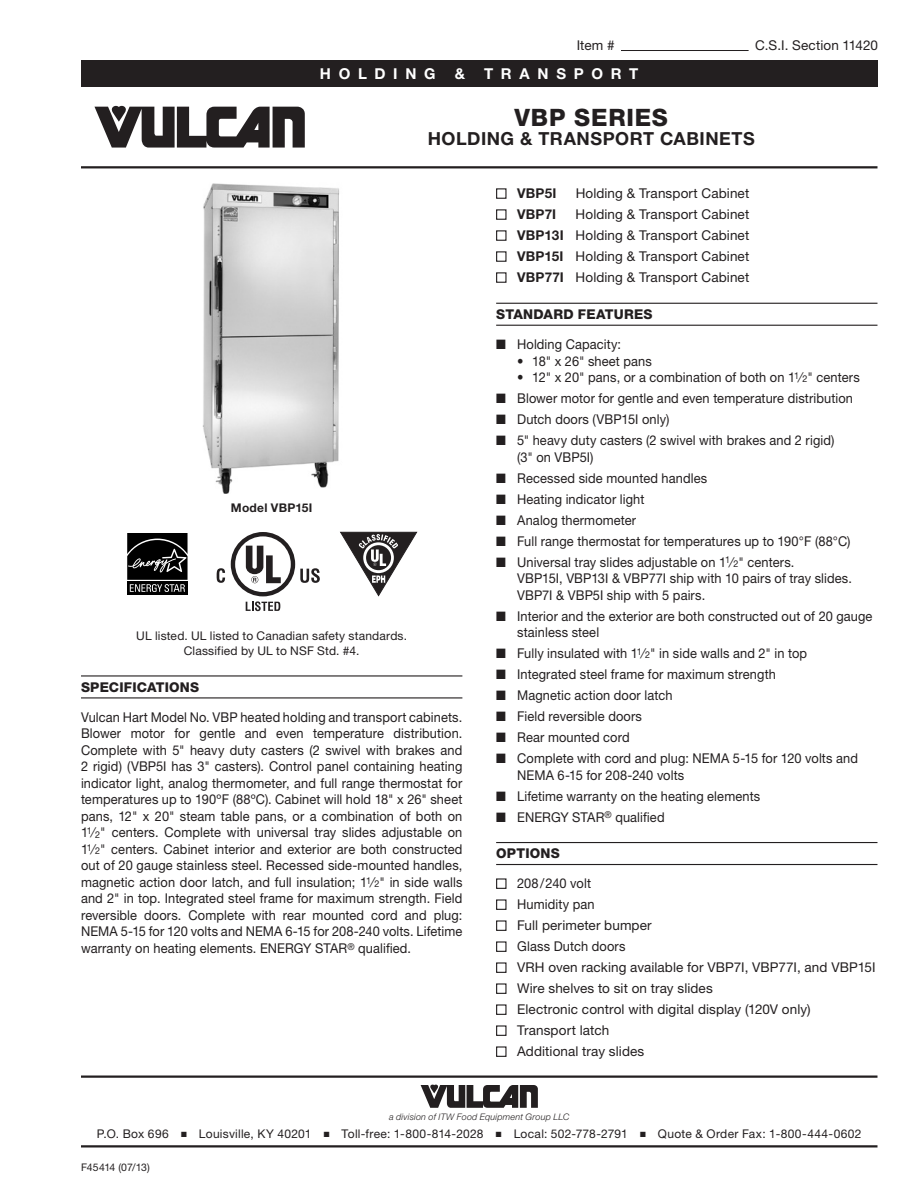
<style>
.page{position:relative;width:918px;height:1188px;background:#fff}
.page>*{position:absolute;margin:0;border:0;box-sizing:border-box;transform-origin:0 0}
.t1{font:800 24px "Helvetica Neue LT Std";letter-spacing:.035em;color:#231f20}
.Title_Sub_1{font:700 18px "Helvetica Neue LT Std";letter-spacing:.03em;color:#231f20}
.t2{font:700 15px "Helvetica Neue LT Std";letter-spacing:.51em;color:#fff}
.Body_1_Align-Justify{font:13.5px/16.5px "Helvetica Neue LT Std";letter-spacing:.01em;color:#231f20;scale:.95 1}
.Body_1_Align-Justify-2{font:13.5px "Helvetica Neue LT Std";letter-spacing:.01em;color:#231f20}
.Sub_Head_1{font:800 13.5px "Helvetica Neue LT Std";letter-spacing:.015em;color:#231f20}
.t3{font:700 13.5px "Helvetica Neue LT Std";letter-spacing:.015em;color:#231f20}
.Body_2_Align-Left{font:12px/15px "Helvetica Neue LT Std";letter-spacing:.015em;color:#231f20;text-align:center}
.Note-Image{font:700 12px "Helvetica Neue LT Std";letter-spacing:.02em;color:#231f20}
.t4{font:10.5px "Helvetica Neue LT Std";letter-spacing:-.01em;color:#231f20}
.t5{font:italic 300 9px "Helvetica Neue LT Std";letter-spacing:.02em;color:#231f20}
.s1{font-size:9.45px}
.s2{font-weight:700}
</style>
<div class="page">
<div style="left:81px;top:60px;width:796px;height:27px;background:#231f20"></div>
<hr style="left:81px;top:1076px;width:797px;height:2px;background:#231f20">
<svg style="left:421px;top:1085px;width:117px;height:23px"></svg>
<hr style="left:81px;top:1145px;width:797px;height:3px;background:#231f20">
<svg style="left:94px;top:106px;width:211px;height:42px"></svg>
<hr style="left:81px;top:166px;width:797px;height:2px;background:#231f20">
<hr style="left:621px;top:50px;width:128px;height:1px;background:#231f20">
<hr style="left:81px;top:675px;width:381px;height:2px;background:#231f20">
<hr style="left:81px;top:697px;width:381px;height:1px;background:#231f20">
<svg style="left:340px;top:532px;width:77px;height:65px"></svg>
<svg style="left:127px;top:533px;width:61px;height:62px;background:#292929"></svg>
<svg style="left:217px;top:568px;width:8px;height:15px"></svg>
<svg style="left:231px;top:532px;width:89px;height:79px"></svg>
<hr style="left:496px;top:303px;width:381px;height:1px;background:#231f20">
<hr style="left:496px;top:325px;width:381px;height:1px;background:#231f20">
<hr style="left:496px;top:842px;width:381px;height:1px;background:#231f20">
<hr style="left:496px;top:864px;width:381px;height:1px;background:#231f20">
<div style="left:496px;top:188px;width:11px;height:11px;border:1px solid #231f20"></div>
<div style="left:496px;top:209px;width:11px;height:11px;border:1px solid #231f20"></div>
<div style="left:496px;top:230px;width:11px;height:11px;border:1px solid #231f20"></div>
<div style="left:496px;top:251px;width:11px;height:11px;border:1px solid #231f20"></div>
<div style="left:496px;top:272px;width:11px;height:11px;border:1px solid #231f20"></div>
<div style="left:496px;top:878px;width:11px;height:11px;border:1px solid #231f20"></div>
<div style="left:496px;top:899px;width:11px;height:11px;border:1px solid #231f20"></div>
<div style="left:496px;top:920px;width:11px;height:11px;border:1px solid #231f20"></div>
<div style="left:496px;top:941px;width:11px;height:11px;border:1px solid #231f20"></div>
<div style="left:496px;top:962px;width:11px;height:11px;border:1px solid #231f20"></div>
<div style="left:496px;top:983px;width:11px;height:11px;border:1px solid #231f20"></div>
<div style="left:496px;top:1004px;width:11px;height:11px;border:1px solid #231f20"></div>
<div style="left:496px;top:1025px;width:11px;height:11px;border:1px solid #231f20"></div>
<div style="left:496px;top:1046px;width:11px;height:11px;border:1px solid #231f20"></div>
<img style="left:202px;top:183px;width:137px;height:311px">
<p class="Body_1_Align-Justify-2" style="left:577px;top:37px;width:39px">Item #</p>
<p class="Body_1_Align-Justify-2" style="left:755px;top:37px;width:124px">C.S.I. Section 11420</p>
<p class="t2" style="left:320px;top:64px;width:117px">HOLDING</p>
<p class="t2" style="left:455px;top:64px;width:12px">&amp;</p>
<p class="t2" style="left:484px;top:64px;width:156px">TRANSPORT</p>
<p class="t1" style="left:515px;top:103px;width:155px">VBP SERIES</p>
<p class="Title_Sub_1" style="left:428px;top:128px;width:329px">HOLDING &amp; TRANSPORT CABINETS</p>
<p class="Note-Image" style="left:231px;top:500px;width:83px">Model VBP15I</p>
<p class="Body_2_Align-Left" style="left:136px;top:628px;width:272px">UL listed. UL listed to Canadian safety standards.<br>Classified by UL to NSF Std. #4.</p>
<p class="Sub_Head_1" style="left:81px;top:679px;width:120px">SPECIFICATIONS</p>
<p class="Body_1_Align-Justify" style="left:81px;top:709px;width:403px;text-align:justify">Vulcan Hart Model No. VBP heated holding and transport cabinets.<br>Blower motor for gentle and even temperature distribution.<br>Complete with 5" heavy duty casters (2 swivel with brakes and 2 rigid) (VBP5I has 3" casters). Control panel containing heating indicator light, analog thermometer, and full range thermostat for temperatures up to 190ºF (88ºC). Cabinet will hold 18" x 26" sheet pans, 12" x 20" steam table pans, or a combination of both on 1<sup>1</sup>⁄<span class="s1">2</span>" centers. Complete with universal tray slides adjustable on 1<sup>1</sup>⁄<span class="s1">2</span>" centers. Cabinet interior and exterior are both constructed out of 20 gauge stainless steel. Recessed side-mounted handles, magnetic action door latch, and full insulation; 1<sup>1</sup>⁄<span class="s1">2</span>" in side walls and 2" in top. Integrated steel frame for maximum strength. Field reversible doors. Complete with rear mounted cord and plug:<br>NEMA 5-15 for 120 volts and NEMA 6-15 for 208-240 volts. Lifetime warranty on heating elements. ENERGY STAR<sup>®</sup> qualified.</p>
<p class="t3" style="left:517px;top:185px;width:41px">VBP5I</p>
<p class="Body_1_Align-Justify-2" style="left:576px;top:185px;width:175px">Holding &amp; Transport Cabinet</p>
<p class="t3" style="left:517px;top:206px;width:41px">VBP7I</p>
<p class="Body_1_Align-Justify-2" style="left:576px;top:206px;width:175px">Holding &amp; Transport Cabinet</p>
<p class="Body_1_Align-Justify-2" style="left:517px;top:227px;width:234px"><span class="s2">VBP13I</span> Holding &amp; Transport Cabinet</p>
<p class="Body_1_Align-Justify-2" style="left:517px;top:248px;width:234px"><span class="s2">VBP15I</span> Holding &amp; Transport Cabinet</p>
<p class="Body_1_Align-Justify-2" style="left:517px;top:269px;width:234px"><span class="s2">VBP77I</span> Holding &amp; Transport Cabinet</p>
<p class="Sub_Head_1" style="left:496px;top:306px;width:158px">STANDARD FEATURES</p>
<p class="Body_1_Align-Justify" style="left:496px;top:336px;width:133px">■ Holding Capacity:</p>
<p class="Body_1_Align-Justify" style="left:517px;top:352px;width:143px">• 18" x 26" sheet pans</p>
<p class="Body_1_Align-Justify" style="left:517px;top:369px;width:362px">• 12" x 20" pans, or a combination of both on 1<sup>1</sup>⁄<span class="s1">2</span>" centers</p>
<p class="Body_1_Align-Justify" style="left:496px;top:390px;width:377px">■ Blower motor for gentle and even temperature distribution</p>
<p class="Body_1_Align-Justify" style="left:496px;top:411px;width:184px">■ Dutch doors (VBP15I only)</p>
<p class="Body_1_Align-Justify" style="left:517px;top:432px;width:336px;text-indent:-21px">■ 5" heavy duty casters (2 swivel with brakes and 2 rigid) (3" on VBP5I)</p>
<p class="Body_1_Align-Justify" style="left:496px;top:469px;width:224px">■ Recessed side mounted handles</p>
<p class="Body_1_Align-Justify" style="left:496px;top:490px;width:158px">■ Heating indicator light</p>
<p class="Body_1_Align-Justify" style="left:496px;top:511px;width:149px">■ Analog thermometer</p>
<p class="Body_1_Align-Justify" style="left:496px;top:532px;width:375px">■ Full range thermostat for temperatures up to 190°F (88°C)</p>
<p class="Body_1_Align-Justify" style="left:517px;top:553px;width:354px;text-indent:-21px">■ Universal tray slides adjustable on 1<sup>1</sup>⁄<span class="s1">2</span>" centers.<br>VBP15I, VBP13I &amp; VBP77I ship with 10 pairs of tray slides.<br>VBP7I &amp; VBP5I ship with 5 pairs.</p>
<p class="Body_1_Align-Justify" style="left:517px;top:607px;width:376px;text-indent:-21px">■ Interior and the exterior are both constructed out of 20 gauge stainless steel</p>
<p class="Body_1_Align-Justify" style="left:496px;top:645px;width:329px">■ Fully insulated with 1<sup>1</sup>⁄<span class="s1">2</span>" in side walls and 2" in top</p>
<p class="Body_1_Align-Justify" style="left:496px;top:666px;width:296px">■ Integrated steel frame for maximum strength</p>
<p class="Body_1_Align-Justify" style="left:496px;top:687px;width:187px">■ Magnetic action door latch</p>
<p class="Body_1_Align-Justify" style="left:496px;top:708px;width:155px">■ Field reversible doors</p>
<p class="Body_1_Align-Justify" style="left:496px;top:729px;width:142px">■ Rear mounted cord</p>
<p class="Body_1_Align-Justify" style="left:517px;top:750px;width:360px;text-indent:-21px">■ Complete with cord and plug: NEMA 5-15 for 120 volts and<br>NEMA 6-15 for 208-240 volts</p>
<p class="Body_1_Align-Justify" style="left:496px;top:787px;width:279px">■ Lifetime warranty on the heating elements</p>
<p class="Body_1_Align-Justify" style="left:496px;top:808px;width:179px">■ ENERGY STAR<sup>®</sup> qualified</p>
<p class="Sub_Head_1" style="left:496px;top:846px;width:65px">OPTIONS</p>
<p class="Body_1_Align-Justify" style="left:517px;top:875px;width:79px">208/240 volt</p>
<p class="Body_1_Align-Justify" style="left:517px;top:896px;width:83px">Humidity pan</p>
<p class="Body_1_Align-Justify-2" style="left:517px;top:917px;width:136px">Full perimeter bumper</p>
<p class="Body_1_Align-Justify" style="left:517px;top:938px;width:116px">Glass Dutch doors</p>
<p class="Body_1_Align-Justify-2" style="left:517px;top:959px;width:360px">VRH oven racking available for VBP7I, VBP77I, and VBP15I</p>
<p class="Body_1_Align-Justify-2" style="left:517px;top:980px;width:197px">Wire shelves to sit on tray slides</p>
<p class="Body_1_Align-Justify-2" style="left:517px;top:1001px;width:295px">Electronic control with digital display (120V only)</p>
<p class="Body_1_Align-Justify-2" style="left:517px;top:1022px;width:94px">Transport latch</p>
<p class="Body_1_Align-Justify-2" style="left:517px;top:1043px;width:129px">Additional tray slides</p>
<p class="t5" style="left:389px;top:1111px;width:182px">a division of ITW Food Equipment Group LLC</p>
<p class="Body_2_Align-Left" style="left:97px;top:1127px;width:766px">P.O. Box 696 ■ Louisville, KY 40201 ■ Toll-free: 1-800-814-2028 ■ Local: 502-778-2791 ■ Quote &amp; Order Fax: 1-800-444-0602</p>
<p class="t4" style="left:81px;top:1161px;width:70px">F45414 (07/13)</p>
</div>
